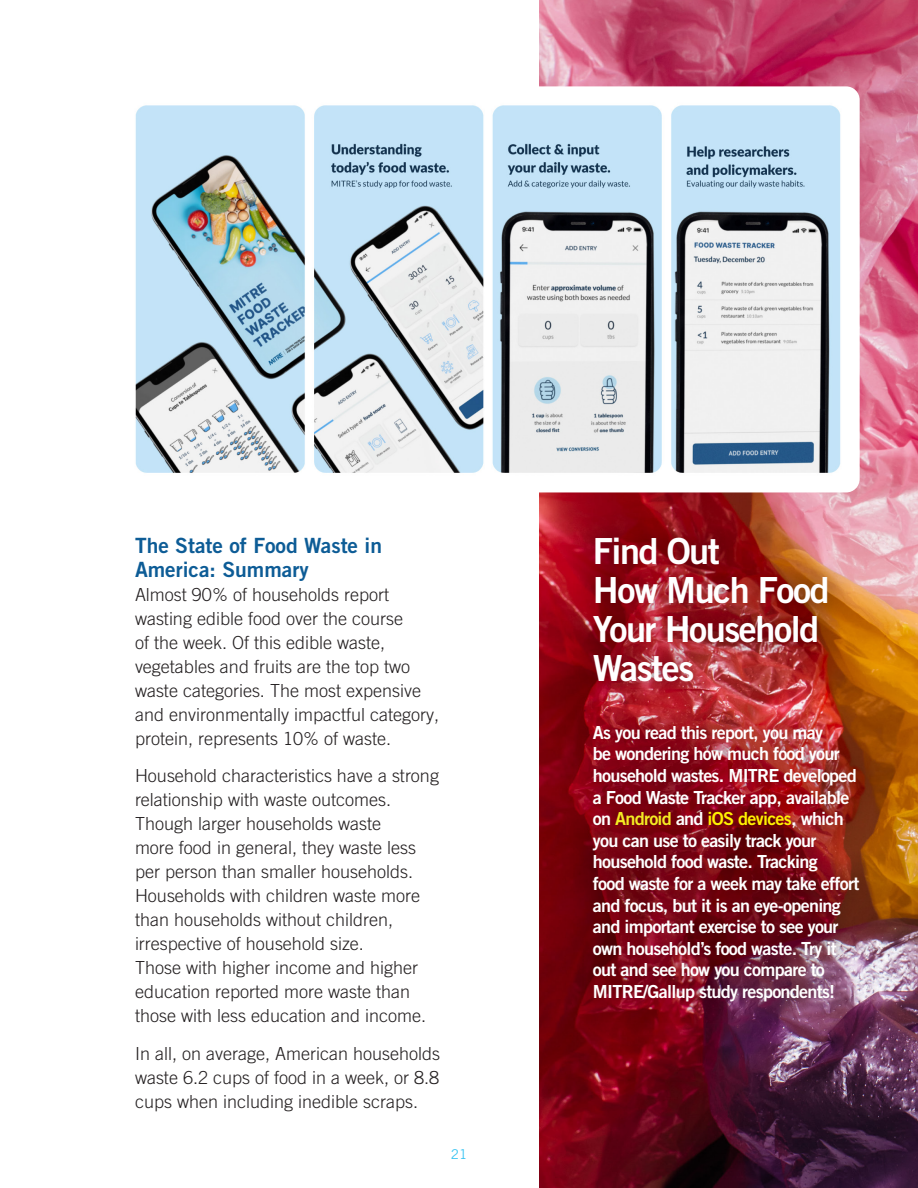
<style>
.page{position:relative;width:918px;height:1188px;background:#fff}
.page>*{position:absolute;margin:0;border:0;box-sizing:border-box;transform-origin:0 0}
.t1{font:36px/39px "Trade Gothic LT Pro Bd 2";letter-spacing:-.04em;color:#fff}
.B2__P2_Headers{font:21px/24px "Trade Gothic LT Pro Bd 2";color:#0d5c96}
.B5__Regular_Text{font:300 18px/24px "Trade Gothic LT Pro";color:#231f20}
.E1__Sidebar_Text{font:18px/21.6px "Trade Gothic LT Pro Bd 2";letter-spacing:-.04em;color:#fff}
.t2{font:13.5px "Trade Gothic LT Pro";color:#3ac4f2}
.s1{color:#f4ec23}
.s2{color:#fff101}
</style>
<div class="page">
<img style="left:539px;top:0;width:378px;height:1188px">
<img style="left:135px;top:86px;width:725px;height:406px">
<p class="B2__P2_Headers" style="left:135px;top:533px;width:249px">The State of Food Waste in<br>America: Summary</p>
<p class="B5__Regular_Text" style="left:135px;top:582px;width:306px">Almost 90% of households report wasting edible food over the course<br>of the week. Of this edible waste, vegetables and fruits are the top two waste categories. The most expensive and environmentally impactful category, protein, represents 10% of waste.</p>
<p class="B5__Regular_Text" style="left:135px;top:764px;width:306px">Household characteristics have a strong relationship with waste outcomes.<br>Though larger households waste<br>more food in general, they waste less per person than smaller households.<br>Households with children waste more than households without children, irrespective of household size.<br>Those with higher income and higher education reported more waste than those with less education and income.</p>
<p class="B5__Regular_Text" style="left:135px;top:1041px;width:307px;text-align:justify">In all, on average, American households waste 6.2 cups of food in a week, or 8.8 cups when including inedible scraps.</p>
<p class="t2" style="left:451px;top:1146px;width:18px">21</p>
<p class="t1" style="left:593px;top:531px;width:238px">Find Out<br>How Much Food<br>Your Household<br>Wastes</p>
<p class="E1__Sidebar_Text" style="left:593px;top:721px;width:265px">As you read this report, you may<br>be wondering how much food your household wastes. MITRE developed a Food Waste Tracker app, available on <span class="s1">Android</span> and <span class="s2">iOS devices</span>, which</p>
<p class="E1__Sidebar_Text" style="left:593px;top:829px;width:268px">you can use to easily track your household food waste. Tracking<br>food waste for a week may take effort and focus, but it is an eye-opening and important exercise to see your own household’s food waste. Try it out and see how you compare to<br>MITRE/Gallup study respondents!</p>
</div>
